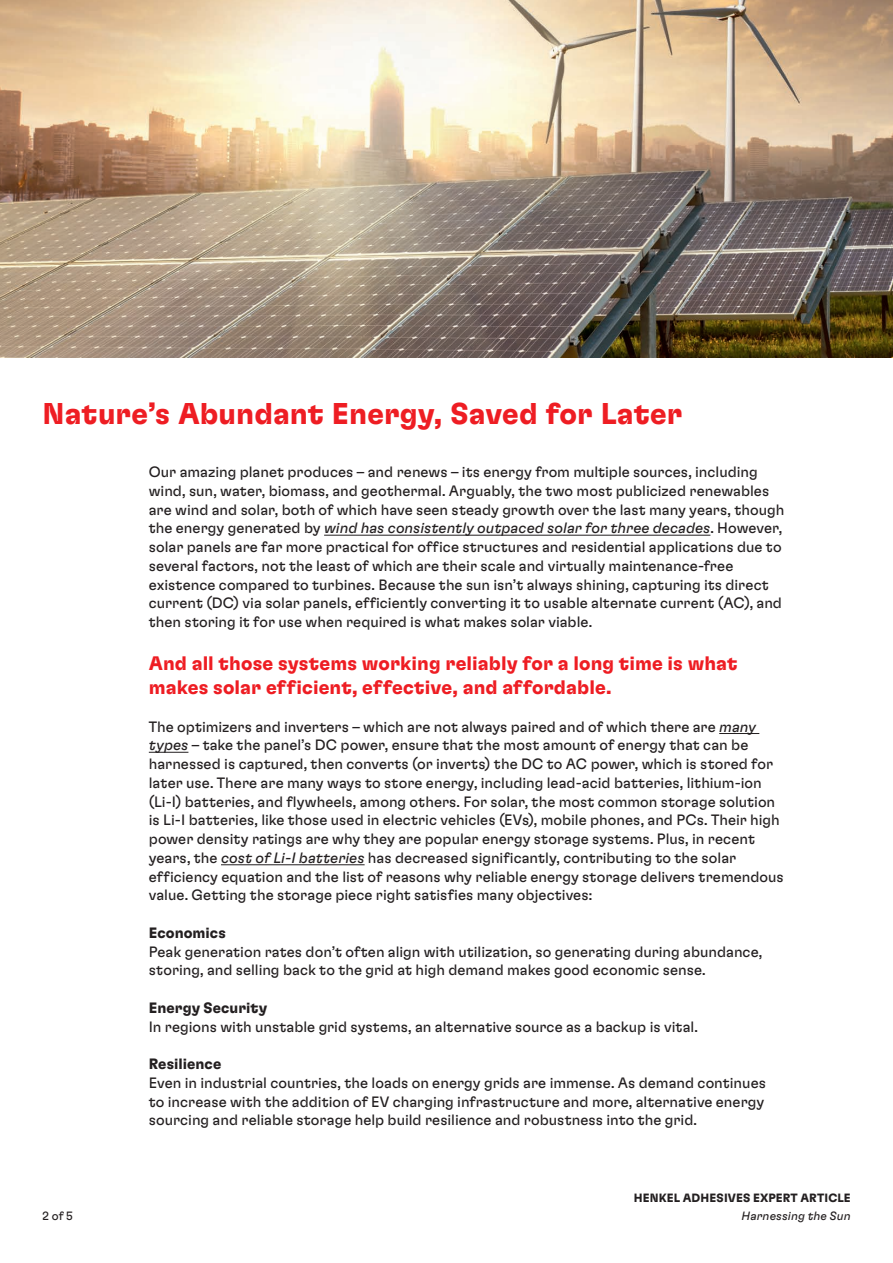
<style>
.page{position:relative;width:893px;height:1263px;background:#fff}
.page>*{position:absolute;margin:0;border:0;box-sizing:border-box;transform-origin:0 0}
.GTF_Bold_20_23_Head{font:700 30px "Henkel GT Flexa";letter-spacing:.005em;color:#ee1d23}
.GTF_Bold_14_16_1_red{font:700 19.5px/24.2px "Henkel GT Flexa";letter-spacing:.005em;color:#ee1d23}
.GTF_Reg_10_12_5{font:15px/18.8px "Henkel GT Flexa";color:#231f20}
.GTF_Reg_10_12_5-2{font:700 15px "Henkel GT Flexa";letter-spacing:.005em;color:#231f20}
.t1{font:700 12px "Henkel GT Flexa";letter-spacing:.01em;color:#231f20}
.t2{font:italic 12px "Henkel GT Flexa";letter-spacing:.01em;color:#231f20}
.t3{font:12px "Henkel GT Flexa";color:#231f20}
.s1{font-style:italic}
</style>
<div class="page">
<img style="left:0;top:0;width:893px;height:357px">
<hr style="left:324px;top:535px;width:386px;height:1px;background:#231f20">
<hr style="left:719px;top:733px;width:40px;height:1px;background:#231f20">
<hr style="left:149px;top:752px;width:39px;height:1px;background:#231f20">
<hr style="left:221px;top:864px;width:144px;height:1px;background:#231f20">
<p class="GTF_Bold_20_23_Head" style="left:43px;top:394px;width:641px">Nature’s Abundant Energy, Saved for Later</p>
<p class="GTF_Reg_10_12_5" style="left:149px;top:462px;width:637px">Our amazing planet produces – and renews – its energy from multiple sources, including wind, sun, water, biomass, and geothermal. Arguably, the two most publicized renewables are wind and solar, both of which have seen steady growth over the last many years, though the energy generated by <span class="s1">wind has consistently outpaced solar for three decades</span>. However, solar panels are far more practical for office structures and residential applications due to several factors, not the least of which are their scale and virtually maintenance-free existence compared to turbines. Because the sun isn’t always shining, capturing its direct current (DC) via solar panels, efficiently converting it to usable alternate current (AC), and then storing it for use when required is what makes solar viable.</p>
<p class="GTF_Bold_14_16_1_red" style="left:149px;top:650px;width:590px">And all those systems working reliably for a long time is what makes solar efficient, effective, and affordable.</p>
<p class="GTF_Reg_10_12_5" style="left:149px;top:716px;width:637px">The optimizers and inverters – which are not always paired and of which there are <span class="s1">many types</span> – take the panel’s DC power, ensure that the most amount of energy that can be harnessed is captured, then converts (or inverts) the DC to AC power, which is stored for later use. There are many ways to store energy, including lead-acid batteries, lithium-ion (Li-I) batteries, and flywheels, among others. For solar, the most common storage solution is Li-I batteries, like those used in electric vehicles (EVs), mobile phones, and PCs. Their high power density ratings are why they are popular energy storage systems. Plus, in recent years, the <span class="s1">cost of Li-I batteries</span> has decreased significantly, contributing to the solar efficiency equation and the list of reasons why reliable energy storage delivers tremendous value. Getting the storage piece right satisfies many objectives:</p>
<p class="GTF_Reg_10_12_5-2" style="left:149px;top:923px;width:79px">Economics</p>
<p class="GTF_Reg_10_12_5" style="left:149px;top:941px;width:615px">Peak generation rates don’t often align with utilization, so generating during abundance, storing, and selling back to the grid at high demand makes good economic sense.</p>
<p class="GTF_Reg_10_12_5-2" style="left:149px;top:998px;width:120px">Energy Security</p>
<p class="GTF_Reg_10_12_5" style="left:149px;top:1016px;width:551px">In regions with unstable grid systems, an alternative source as a backup is vital.</p>
<p class="GTF_Reg_10_12_5-2" style="left:149px;top:1054px;width:74px">Resilience</p>
<p class="GTF_Reg_10_12_5" style="left:149px;top:1073px;width:619px;text-align:justify">Even in industrial countries, the loads on energy grids are immense. As demand continues to increase with the addition of EV charging infrastructure and more, alternative energy sourcing and reliable storage help build resilience and robustness into the grid.</p>
<p class="t3" style="left:43px;top:1209px;width:32px">2 of 5</p>
<p class="t1" style="left:634px;top:1191px;width:218px">HENKEL ADHESIVES EXPERT ARTICLE</p>
<p class="t2" style="left:742px;top:1209px;width:111px">Harnessing the Sun</p>
</div>
